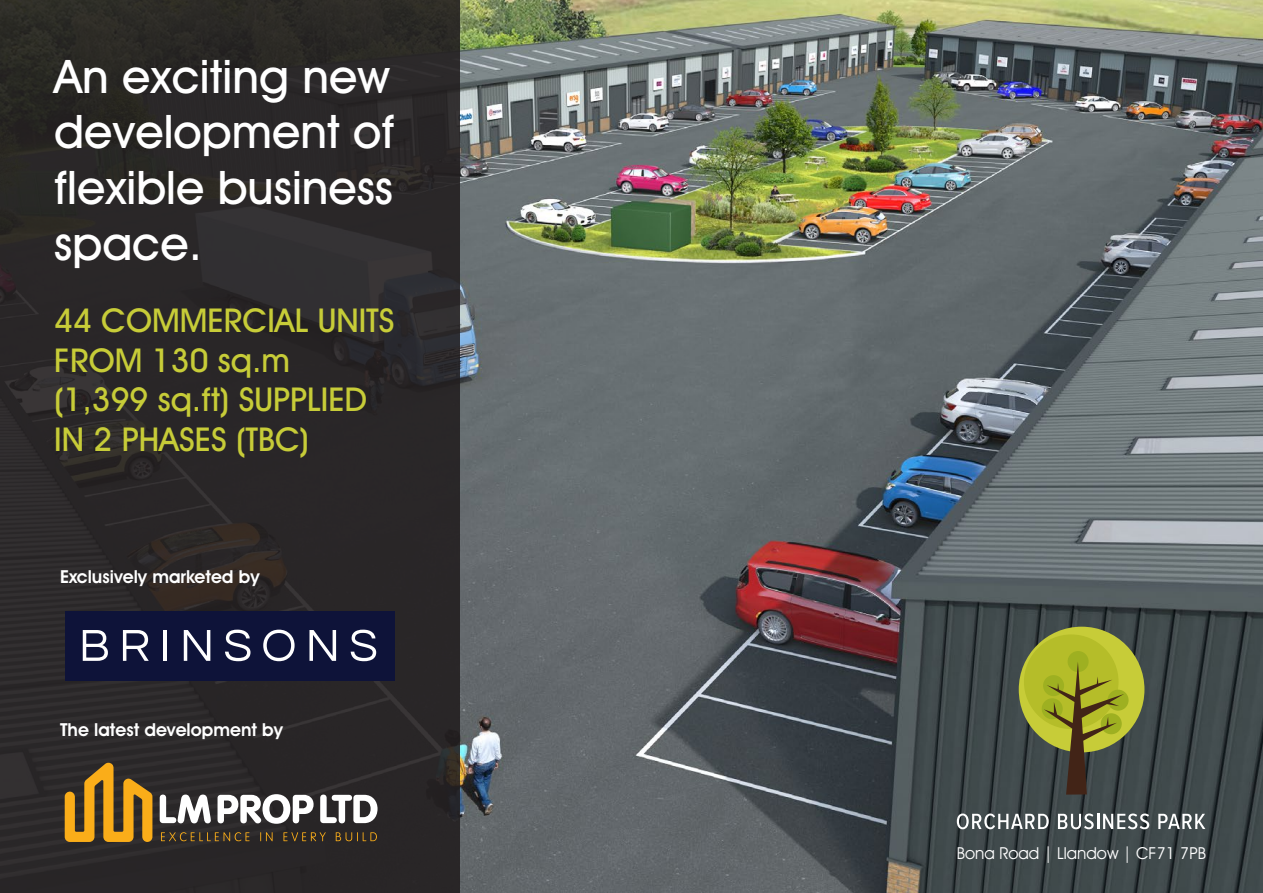
<style>
.page{position:relative;width:1263px;height:893px;background:#fff}
.page>*{position:absolute;margin:0;border:0;box-sizing:border-box;transform-origin:0 0}
.t1{font:500 46.5px/55.8px "Avant Garde IT Cby BT";color:#fff;text-align:justify}
.t2{font:500 33px/39.6px "Avant Garde IT Cby BT";color:#c7cc38}
.t3{font:600 18px "Avant Garde IT Cby BT";color:#fff}
.t4{font:16.5px "Avant Garde IT Cby BT";color:#fff}
</style>
<div class="page">
<img style="left:459px;top:0;width:804px;height:893px">
<div style="left:0;top:0;width:459px;height:893px;background:#2a2728"></div>
<svg style="left:65px;top:762px;width:87px;height:80px"></svg>
<svg style="left:160px;top:795px;width:51px;height:28px"></svg>
<svg style="left:218px;top:794px;width:96px;height:30px"></svg>
<svg style="left:320px;top:795px;width:57px;height:28px"></svg>
<svg style="left:161px;top:832px;width:89px;height:9px"></svg>
<svg style="left:260px;top:832px;width:13px;height:9px"></svg>
<svg style="left:283px;top:832px;width:43px;height:9px"></svg>
<svg style="left:336px;top:832px;width:41px;height:9px"></svg>
<div style="left:1019px;top:627px;width:125px;height:125px;background:#c7cc38;border-radius:50%"></div>
<div style="left:1024px;top:634px;width:94px;height:95px;background:#b5bd29;border-radius:50%"></div>
<div style="left:1107px;top:690px;width:21px;height:21px;background:#9eb021;border-radius:50%"></div>
<div style="left:1042px;top:698px;width:21px;height:21px;background:#9eb021;border-radius:50%"></div>
<div style="left:1043px;top:675px;width:21px;height:21px;background:#9eb021;border-radius:50%"></div>
<div style="left:1067px;top:651px;width:21px;height:21px;background:#9eb021;border-radius:50%"></div>
<svg style="left:1044px;top:662px;width:80px;height:133px"></svg>
<svg style="left:957px;top:813px;width:92px;height:16px"></svg>
<svg style="left:1058px;top:813px;width:91px;height:16px"></svg>
<svg style="left:1158px;top:814px;width:47px;height:15px"></svg>
<div style="left:65px;top:612px;width:329px;height:69px;background:#0e1339"></div>
<svg style="left:83px;top:630px;width:25px;height:31px"></svg>
<svg style="left:123px;top:630px;width:26px;height:31px"></svg>
<hr style="left:163px;top:630px;width:4px;height:31px;background:#fff">
<svg style="left:184px;top:630px;width:26px;height:31px"></svg>
<svg style="left:225px;top:630px;width:25px;height:31px"></svg>
<svg style="left:263px;top:630px;width:32px;height:31px"></svg>
<svg style="left:309px;top:630px;width:27px;height:31px"></svg>
<svg style="left:351px;top:630px;width:25px;height:31px"></svg>
<p class="t1" style="left:54px;top:48px;width:341px">An exciting new development of flexible business space.</p>
<p class="t2" style="left:54px;top:300px;width:342px">44 COMMERCIAL UNITS<br>FROM 130 sq.m<br>(1,399 sq.ft) SUPPLIED<br>IN 2 PHASES (TBC)</p>
<p class="t3" style="left:60px;top:565px;width:201px">Exclusively marketed by</p>
<p class="t3" style="left:60px;top:718px;width:225px">The latest development by</p>
<p class="t4" style="left:957px;top:843px;width:251px">Bona Road | Llandow | CF71 7PB</p>
</div>
